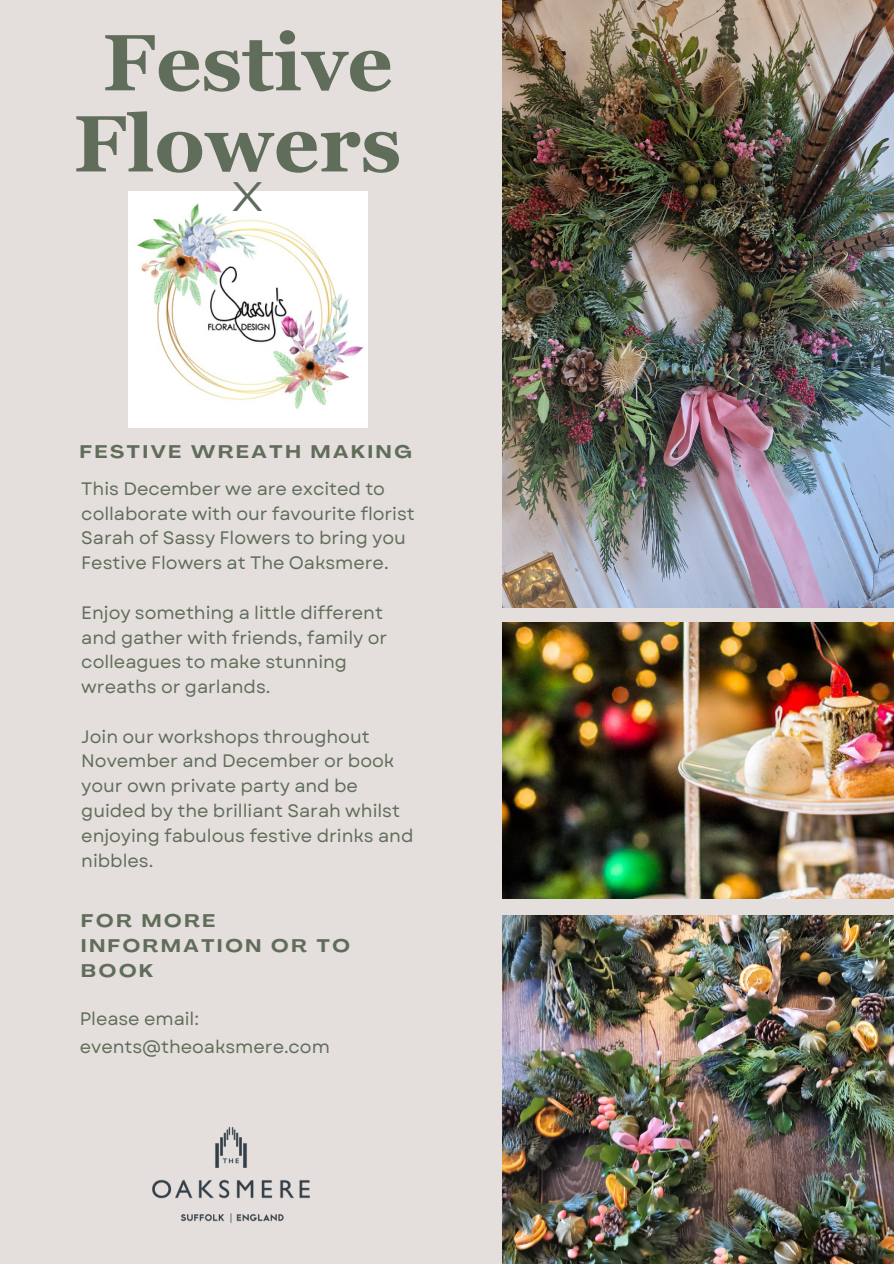
<style>
.page{position:relative;width:894px;height:1264px;background:#fff}
.page>*{position:absolute;margin:0;border:0;box-sizing:border-box;transform-origin:0 0}
.t1{font:700 79.5px/81px "Georgia Pro";color:#616d5b;text-align:center}
.t2{font:expanded 40.95px "Agrandir";color:#616d5b}
.t3{font:18px/24.8px "Garet";letter-spacing:-.005em;color:#616d5b}
.t4{font:700 expanded 18px/25.2px "Agrandir";letter-spacing:.155em;color:#616d5b}
</style>
<div class="page">
<div style="left:0;top:0;width:893px;height:1263px;background:#e4dfdc"></div>
<img style="left:502px;top:0;width:391px;height:607px">
<img style="left:502px;top:915px;width:391px;height:348px">
<img style="left:502px;top:622px;width:391px;height:276px">
<img style="left:128px;top:192px;width:239px;height:235px">
<img style="left:152px;top:1126px;width:158px;height:97px">
<p class="t1" style="left:73px;top:22px;width:329px">Festive<br>Flowers</p>
<p class="t2" style="left:232px;top:180px;width:32px">X</p>
<p class="t4" style="left:80px;top:440px;width:333px">FESTIVE WREATH MAKING</p>
<p class="t3" style="left:81px;top:476px;width:335px">This December we are excited to collaborate with our favourite florist Sarah of Sassy Flowers to bring you Festive Flowers at The Oaksmere.</p>
<p class="t3" style="left:81px;top:600px;width:307px">Enjoy something a little different and gather with friends, family or colleagues to make stunning wreaths or garlands.</p>
<p class="t3" style="left:81px;top:724px;width:333px">Join our workshops throughout<br>November and December or book your own private party and be guided by the brilliant Sarah whilst enjoying fabulous festive drinks and nibbles.</p>
<p class="t4" style="left:81px;top:909px;width:270px">FOR MORE<br>INFORMATION OR TO<br>BOOK</p>
<p class="t3" style="left:80px;top:1006px;width:121px">Please email:</p>
<p class="t3" style="left:80px;top:1034px;width:251px">events@theoaksmere.com</p>
</div>
